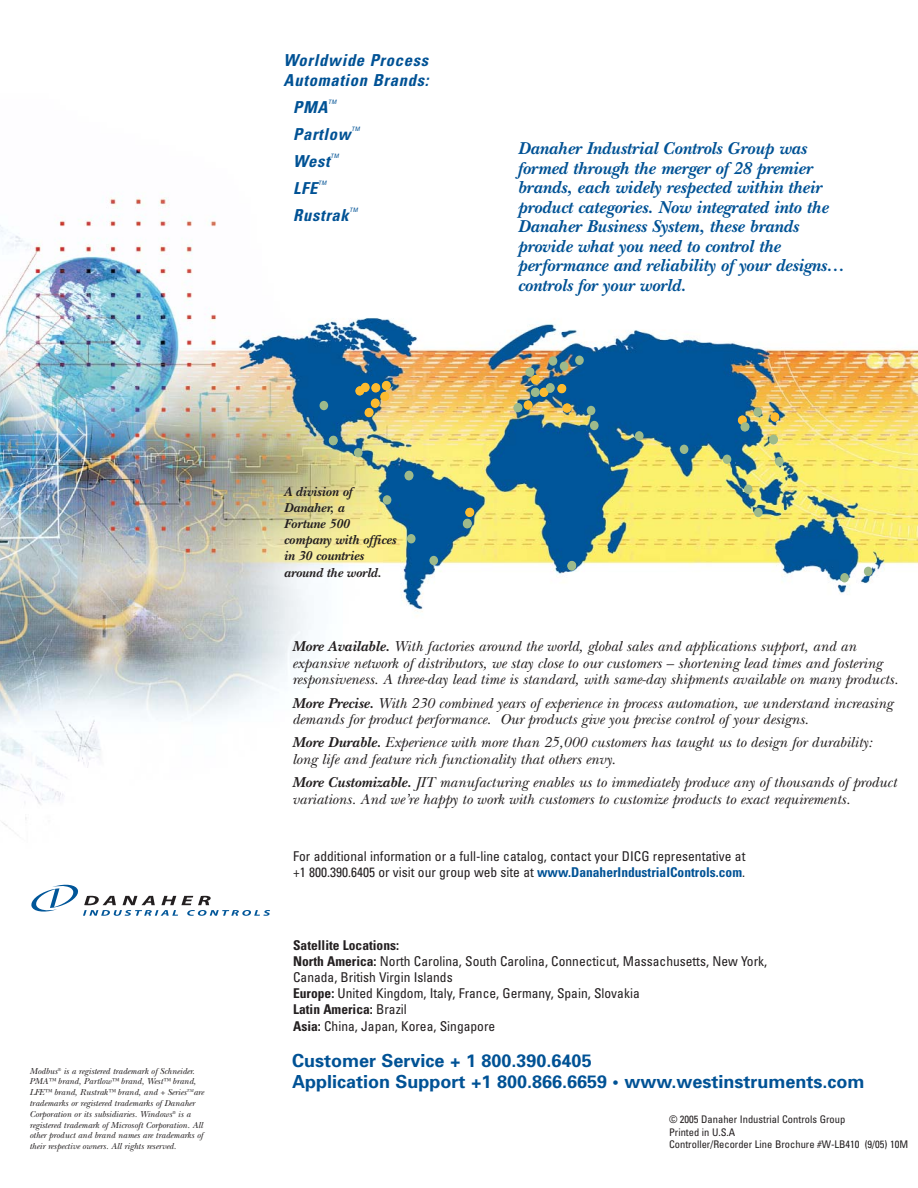
<style>
.page{position:relative;width:918px;height:1188px;background:#fff}
.page>*{position:absolute;margin:0;border:0;box-sizing:border-box;transform-origin:0 0}
.t1{font:italic 700 18px/19.5px "New Baskerville";color:#005295}
.t2{font:700 18px/21.6px "Univers";color:#005295}
.t3{font:italic 700 condensed 16.5px/19.5px "Univers";letter-spacing:.045em;color:#005295}
.t4{font:italic 15px/16.5px "New Baskerville";color:#231f20}
.t5{font:condensed 13.5px/16.2px "Univers";color:#231f20}
.t6{font:italic 700 13.5px/16.2px "New Baskerville";color:#231f20}
.t7{font:condensed 10.5px/12.6px "Univers";color:#231f20}
.t8{font:italic 9px/10.8px "New Baskerville";color:#231f20}
.t9{font:italic condensed 6px "Univers";color:#005295}
.s1{font-weight:700}
.s2{font-weight:700;color:#005295}
</style>
<div class="page">
<img style="left:0;top:197px;width:918px;height:688px">
<svg style="left:355px;top:387px;width:9px;height:9px"></svg>
<div style="left:524px;top:401px;width:8px;height:9px;background:#ecb436;border-radius:50%"></div>
<div style="left:563px;top:404px;width:8px;height:9px;background:#ecb334;border-radius:50%"></div>
<div style="left:738px;top:416px;width:8px;height:9px;background:#c5a446;border-radius:50%"></div>
<svg style="left:770px;top:413px;width:9px;height:9px"></svg>
<div style="left:741px;top:423px;width:8px;height:9px;background:#82a98d;border-radius:50%"></div>
<svg style="left:525px;top:368px;width:9px;height:9px"></svg>
<svg style="left:567px;top:561px;width:9px;height:10px"></svg>
<div style="left:354px;top:448px;width:9px;height:9px;background:#9dba8b;border-radius:50%"></div>
<div style="left:383px;top:495px;width:8px;height:10px;background:#9dba8b;border-radius:50%"></div>
<div style="left:407px;top:534px;width:9px;height:9px;background:#9dba8b;border-radius:50%"></div>
<div style="left:429px;top:556px;width:9px;height:9px;background:#9dba8b;border-radius:50%"></div>
<div style="left:775px;top:457px;width:9px;height:9px;background:#9dba8b;border-radius:50%"></div>
<div style="left:840px;top:573px;width:9px;height:9px;background:#9dba8b;border-radius:50%"></div>
<div style="left:753px;top:407px;width:9px;height:10px;background:#9dba8b;border-radius:50%"></div>
<div style="left:754px;top:508px;width:9px;height:9px;background:#9dba8b;border-radius:50%"></div>
<div style="left:744px;top:485px;width:9px;height:9px;background:#9dba8b;border-radius:50%"></div>
<div style="left:723px;top:455px;width:8px;height:9px;background:#9dba8b;border-radius:50%"></div>
<div style="left:635px;top:431px;width:9px;height:10px;background:#9dba8b;border-radius:50%"></div>
<div style="left:590px;top:421px;width:9px;height:9px;background:#9dba8b;border-radius:50%"></div>
<div style="left:587px;top:406px;width:8px;height:9px;background:#9dba8b;border-radius:50%"></div>
<div style="left:549px;top:356px;width:8px;height:10px;background:#9dba8b;border-radius:50%"></div>
<div style="left:560px;top:362px;width:8px;height:9px;background:#9dba8b;border-radius:50%"></div>
<div style="left:575px;top:356px;width:9px;height:9px;background:#9dba8b;border-radius:50%"></div>
<div style="left:680px;top:445px;width:8px;height:9px;background:#9dba8b;border-radius:50%"></div>
<div style="left:356px;top:386px;width:8px;height:9px;background:#fdbb30;border-radius:50%"></div>
<div style="left:371px;top:399px;width:9px;height:9px;background:#fdbb30;border-radius:50%"></div>
<div style="left:365px;top:408px;width:9px;height:9px;background:#fdbb30;border-radius:50%"></div>
<div style="left:372px;top:383px;width:8px;height:9px;background:#fdbb30;border-radius:50%"></div>
<div style="left:361px;top:383px;width:9px;height:9px;background:#fdbb30;border-radius:50%"></div>
<div style="left:382px;top:381px;width:9px;height:9px;background:#fdbb30;border-radius:50%"></div>
<div style="left:381px;top:392px;width:8px;height:9px;background:#fdbb30;border-radius:50%"></div>
<div style="left:524px;top:400px;width:9px;height:9px;background:#fdbb30;border-radius:50%"></div>
<div style="left:540px;top:388px;width:8px;height:9px;background:#fdbb30;border-radius:50%"></div>
<div style="left:558px;top:384px;width:8px;height:9px;background:#fdbb30;border-radius:50%"></div>
<div style="left:563px;top:403px;width:9px;height:9px;background:#fdbb30;border-radius:50%"></div>
<div style="left:531px;top:375px;width:9px;height:9px;background:#fdbb30;border-radius:50%"></div>
<div style="left:738px;top:415px;width:9px;height:9px;background:#fdbb30;border-radius:50%"></div>
<div style="left:771px;top:412px;width:8px;height:9px;background:#fdbb30;border-radius:50%"></div>
<div style="left:466px;top:508px;width:8px;height:9px;background:#fdbb30;border-radius:50%"></div>
<div style="left:741px;top:422px;width:9px;height:9px;background:#9dba8b;border-radius:50%"></div>
<div style="left:526px;top:367px;width:8px;height:9px;background:#9dba8b;border-radius:50%"></div>
<div style="left:514px;top:403px;width:8px;height:9px;background:#9dba8b;border-radius:50%"></div>
<div style="left:531px;top:388px;width:9px;height:9px;background:#9dba8b;border-radius:50%"></div>
<div style="left:546px;top:383px;width:9px;height:9px;background:#9dba8b;border-radius:50%"></div>
<div style="left:329px;top:436px;width:9px;height:9px;background:#9dba8b;border-radius:50%"></div>
<div style="left:864px;top:567px;width:8px;height:9px;background:#9dba8b;border-radius:50%"></div>
<div style="left:568px;top:561px;width:8px;height:9px;background:#9dba8b;border-radius:50%"></div>
<div style="left:405px;top:471px;width:8px;height:9px;background:#9dba8b;border-radius:50%"></div>
<div style="left:769px;top:435px;width:9px;height:9px;background:#9dba8b;border-radius:50%"></div>
<div style="left:463px;top:519px;width:9px;height:9px;background:#9dba8b;border-radius:50%"></div>
<div style="left:320px;top:401px;width:8px;height:9px;background:#9dba8b;border-radius:50%"></div>
<svg style="left:31px;top:885px;width:239px;height:31px"></svg>
<p class="t8" style="left:29px;top:1066px;width:176px">Modbus<sup>®</sup> is a registered trademark of Schneider.<br>PMA™ brand, Partlow™ brand, West™ brand, LFE™ brand, Rustrak™ brand, and + Series<sup>TM</sup>are trademarks or registered trademarks of Danaher Corporation or its subsidiaries. Windows<sup>®</sup> is a registered trademark of Microsoft Corporation. All other product and brand names are trademarks of their respective owners. All rights reserved.</p>
<p class="t3" style="left:284px;top:52px;width:150px">Worldwide Process<br>Automation Brands:</p>
<p class="t3" style="left:293px;top:99px;width:36px">PMA</p>
<p class="t9" style="left:328px;top:100px;width:11px">TM</p>
<p class="t3" style="left:293px;top:126px;width:62px">Partlow</p>
<p class="t9" style="left:351px;top:127px;width:11px">TM</p>
<p class="t3" style="left:293px;top:153px;width:41px">West</p>
<p class="t9" style="left:330px;top:154px;width:11px">TM</p>
<p class="t3" style="left:293px;top:180px;width:29px">LFE</p>
<p class="t9" style="left:318px;top:181px;width:11px">TM</p>
<p class="t3" style="left:293px;top:207px;width:61px">Rustrak</p>
<p class="t9" style="left:350px;top:208px;width:11px">TM</p>
<p class="t6" style="left:284px;top:485px;width:114px">A division of<br>Danaher, a<br>Fortune 500 company with offices in 30 countries around the world.</p>
<p class="t1" style="left:518px;top:141px;width:328px">Danaher Industrial Controls Group was formed through the merger of 28 premier brands, each widely respected within their product categories. Now integrated into the Danaher Business System, these brands provide what you need to control the performance and reliability of your designs… controls for your world.</p>
<p class="t4" style="left:292px;top:640px;width:608px"><span class="s1">More Available.</span> With factories around the world, global sales and applications support, and an expansive network of distributors, we stay close to our customers – shortening lead times and fostering responsiveness. A three-day lead time is standard, with same-day shipments available on many products.</p>
<p class="t4" style="left:292px;top:696px;width:602px"><span class="s1">More Precise.</span> With 230 combined years of experience in process automation, we understand increasing demands for product performance. Our products give you precise control of your designs.</p>
<p class="t4" style="left:292px;top:736px;width:582px"><span class="s1">More Durable.</span> Experience with more than 25,000 customers has taught us to design for durability: long life and feature rich functionality that others envy.</p>
<p class="t4" style="left:292px;top:776px;width:606px"><span class="s1">More Customizable.</span> JIT manufacturing enables us to immediately produce any of thousands of product variations. And we’re happy to work with customers to customize products to exact requirements.</p>
<p class="t5" style="left:293px;top:849px;width:454px">For additional information or a full-line catalog, contact your DICG representative at +1 800.390.6405 or visit our group web site at <span class="s2">www.DanaherIndustrialControls.com</span>.</p>
<p class="t5" style="left:293px;top:938px;width:476px"><span class="s1">Satellite Locations:<br>North America:</span> North Carolina, South Carolina, Connecticut, Massachusetts, New York, Canada, British Virgin Islands<br><span class="s1">Europe:</span> United Kingdom, Italy, France, Germany, Spain, Slovakia<br><span class="s1">Latin America:</span> Brazil<br><span class="s1">Asia:</span> China, Japan, Korea, Singapore</p>
<p class="t2" style="left:292px;top:1051px;width:574px">Customer Service + 1 800.390.6405<br>Application Support +1 800.866.6659 • www.westinstruments.com</p>
<p class="t7" style="left:669px;top:1114px;width:241px">© 2005 Danaher Industrial Controls Group<br>Printed in U.S.A<br>Controller/Recorder Line Brochure #W-LB410 (9/05) 10M</p>
</div>
